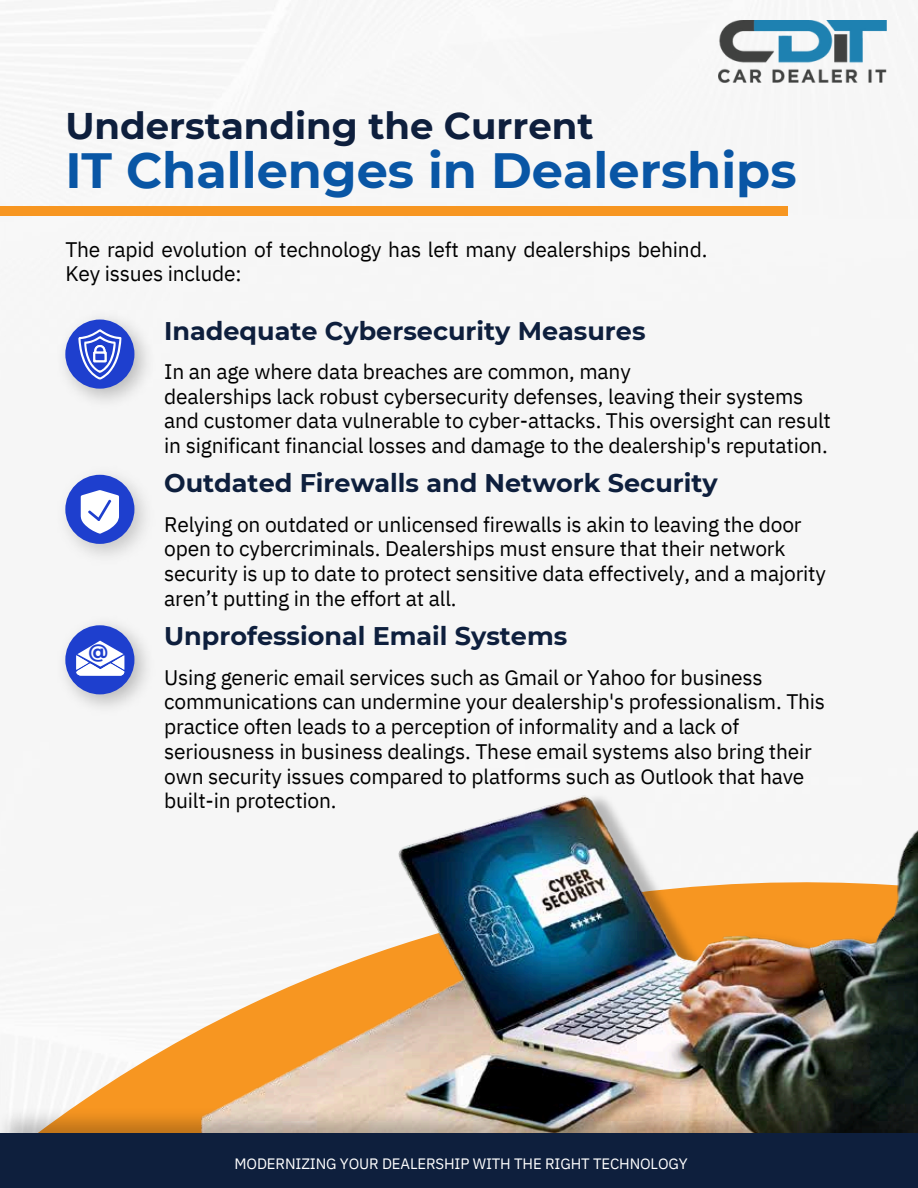
<style>
.page{position:relative;width:918px;height:1188px;background:#fff}
.page>*{position:absolute;margin:0;border:0;box-sizing:border-box;transform-origin:0 0}
.t1{font:700 49.5px "Montserrat";color:#0956a5}
.t2{font:700 37.05px "Montserrat";color:#0e1f3d}
.t3{font:700 25.5px "Montserrat";color:#0e1f3d}
.t4{font:21px/24.8px "IBM Plex Sans";letter-spacing:-.01em;color:#000}
.t5{font:700 19.05px "Montserrat";color:#1e3fce}
.t6{font:15px "IBM Plex Sans";letter-spacing:-.01em;color:#fff}
</style>
<div class="page">
<svg style="left:46px;top:1032px;width:150px;height:68px;fill:#f7f6f6"></svg>
<img style="left:196px;top:794px;width:722px;height:306px">
<img style="left:0;top:1100px;width:918px;height:33px">
<div style="left:0;top:1133px;width:918px;height:55px;background:#0e1f3d"></div>
<div style="left:0;top:206px;width:788px;height:10px;background:#f79621"></div>
<img style="left:58px;top:311px;width:95px;height:97px">
<div style="left:65px;top:320px;width:69px;height:69px;background:#1e3fce;border-radius:50%"></div>
<svg style="left:78px;top:329px;width:43px;height:51px"></svg>
<div style="left:65px;top:475px;width:69px;height:69px;background:#1e3fce;border-radius:50%"></div>
<svg style="left:81px;top:490px;width:38px;height:44px"></svg>
<img style="left:58px;top:616px;width:96px;height:98px">
<div style="left:65px;top:625px;width:69px;height:69px;background:#1e3fce;border-radius:50%"></div>
<svg style="left:76px;top:641px;width:49px;height:35px"></svg>
<img style="left:718px;top:21px;width:169px;height:62px">
<h2 class="t2" style="left:65px;top:103px;width:530px">Understanding the Current</h2>
<h1 class="t1" style="left:65px;top:140px;width:733px">IT Challenges in Dealerships</h1>
<h4 class="t4" style="left:65px;top:236px;width:644px">The rapid evolution of technology has left many dealerships behind.<br>Key issues include:</h4>
<h3 class="t3" style="left:164px;top:315px;width:483px">Inadequate Cybersecurity Measures</h3>
<h4 class="t4" style="left:164px;top:359px;width:668px">In an age where data breaches are common, many<br>dealerships lack robust cybersecurity defenses, leaving their systems and customer data vulnerable to cyber-attacks. This oversight can result in significant financial losses and damage to the dealership's reputation.</h4>
<h4 class="t3" style="left:164px;top:468px;width:555px">Outdated Firewalls and Network Security</h4>
<p class="t5" style="left:88px;top:640px;width:21px">@</p>
<p class="t4" style="left:164px;top:511px;width:663px">Relying on outdated or unlicensed firewalls is akin to leaving the door open to cybercriminals. Dealerships must ensure that their network security is up to date to protect sensitive data effectively, and a majority aren’t putting in the effort at all.</p>
<p class="t3" style="left:164px;top:621px;width:405px">Unprofessional Email Systems</p>
<h3 class="t4" style="left:164px;top:664px;width:662px">Using generic email services such as Gmail or Yahoo for business communications can undermine your dealership's professionalism. This practice often leads to a perception of informality and a lack of seriousness in business dealings. These email systems also bring their own security issues compared to platforms such as Outlook that have built-in protection.</h3>
<p class="t6" style="left:235px;top:1154px;width:455px">MODERNIZING YOUR DEALERSHIP WITH THE RIGHT TECHNOLOGY</p>
</div>
